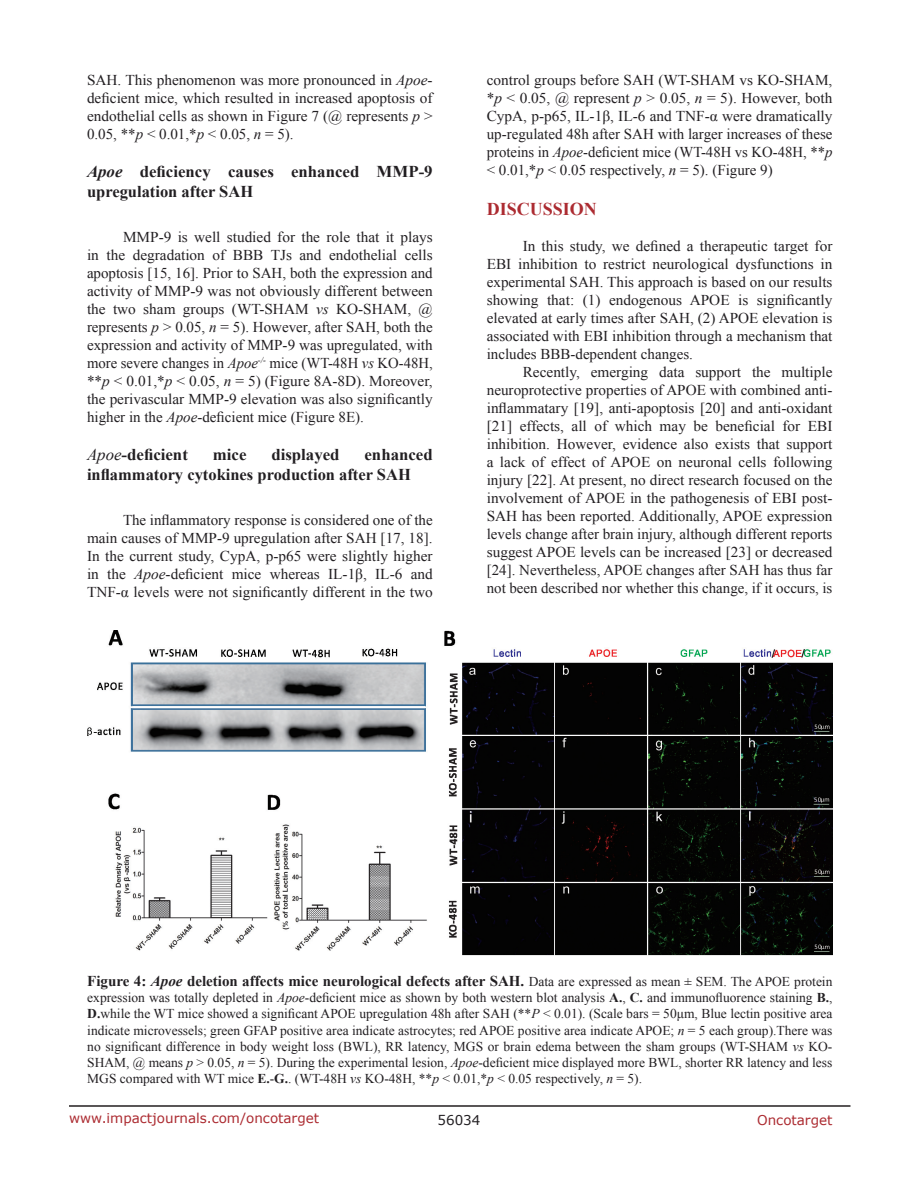
<style>
.page{position:relative;width:918px;height:1188px;background:#fff}
.page>*{position:absolute;margin:0;border:0;box-sizing:border-box;transform-origin:0 0}
.Heading{font:700 18px "Times New Roman";color:#ac2b31}
.SubHeading{font:700 16.5px/19.8px "Times New Roman";color:#221f22}
.BodyText{font:15px/18px "Times New Roman";color:#221f22;text-align:justify}
.FigureText{font:700 15px "Times New Roman";color:#221f22}
.FigureText-2{font:13.5px/16.2px "Times New Roman";color:#221f22;text-align:justify}
.t1{font:13.5px "Verdana";color:#ac2b31}
.t2{font:13.5px "Verdana";color:#221f22}
.s1{font-style:italic}
.s2{font-weight:400;font-style:italic}
.s3{font-weight:400;font-size:13.5px}
.s4{font-weight:700}
</style>
<div class="page">
<hr style="left:69px;top:1105px;width:781px;height:2px;background:#231f20">
<img style="left:87px;top:630px;width:745px;height:326px">
<p class="BodyText" style="left:87px;top:71px;width:347px">SAH. This phenomenon was more pronounced in <span class="s1">Apoe&shy;</span>deficient mice, which resulted in increased apoptosis of endothelial cells as shown in Figure 7 (@ represents <span class="s1">p</span> &gt; 0.05, **<span class="s1">p</span> &lt; 0.01,*<span class="s1">p</span> &lt; 0.05, <span class="s1">n</span> = 5).</p>
<p class="SubHeading" style="left:87px;top:161px;width:347px"><span class="s1">Apoe</span> deficiency causes enhanced MMP-9 upregulation after SAH</p>
<p class="BodyText" style="left:87px;top:228px;width:347px;text-indent:36px">MMP-9 is well studied for the role that it plays in the degradation of BBB TJs and endothelial cells apoptosis [15, 16]. Prior to SAH, both the expression and activity of MMP-9 was not obviously different between the two sham groups (WT-SHAM <span class="s1">vs</span> KO-SHAM, @ represents <span class="s1">p</span> &gt; 0.05, <span class="s1">n</span> = 5). However, after SAH, both the expression and activity of MMP-9 was upregulated, with more severe changes in <span class="s1">Apoe</span><sup>-/-</sup> mice (WT-48H <span class="s1">vs</span> KO-48H, **<span class="s1">p</span> &lt; 0.01,*<span class="s1">p</span> &lt; 0.05, <span class="s1">n</span> = 5) (Figure 8A-8D). Moreover, the perivascular MMP-9 elevation was also significantly higher in the <span class="s1">Apoe</span>-deficient mice (Figure 8E).</p>
<p class="SubHeading" style="left:87px;top:444px;width:102px"><span class="s2">Apoe</span>-deficient</p>
<p class="SubHeading" style="left:213px;top:444px;width:35px">mice</p>
<p class="SubHeading" style="left:271px;top:444px;width:70px">displayed</p>
<p class="SubHeading" style="left:87px;top:444px;width:347px;text-indent:278px">enhanced inflammatory cytokines production after SAH</p>
<p class="BodyText" style="left:87px;top:510px;width:347px;text-indent:36px">The inflammatory response is considered one of the main causes of MMP-9 upregulation after SAH [17, 18].<br>In the current study, CypA, p-p65 were slightly higher in the <span class="s1">Apoe</span>-deficient mice whereas IL-1β, IL-6 and TNF-α levels were not significantly different in the two</p>
<p class="BodyText" style="left:487px;top:71px;width:347px">control groups before SAH (WT-SHAM vs KO-SHAM, *<span class="s1">p</span> &lt; 0.05, @ represent <span class="s1">p</span> &gt; 0.05, <span class="s1">n</span> = 5). However, both CypA, p-p65, IL-1β, IL-6 and TNF-α were dramatically up-regulated 48h after SAH with larger increases of these proteins in <span class="s1">Apoe</span>-deficient mice (WT-48H vs KO-48H, **<span class="s1">p </span>&lt; 0.01,*<span class="s1">p</span> &lt; 0.05 respectively, <span class="s1">n</span> = 5). (Figure 9)</p>
<p class="Heading" style="left:487px;top:197px;width:112px">DISCUSSION</p>
<p class="BodyText" style="left:487px;top:237px;width:347px;text-indent:36px">In this study, we defined a therapeutic target for EBI inhibition to restrict neurological dysfunctions in experimental SAH. This approach is based on our results showing that: (1) endogenous APOE is significantly elevated at early times after SAH, (2) APOE elevation is associated with EBI inhibition through a mechanism that includes BBB-dependent changes.</p>
<p class="BodyText" style="left:487px;top:363px;width:347px;text-indent:36px">Recently, emerging data support the multiple neuroprotective properties of APOE with combined anti&shy;inflammatary [19], anti-apoptosis [20] and anti-oxidant [21] effects, all of which may be beneficial for EBI inhibition. However, evidence also exists that support a lack of effect of APOE on neuronal cells following injury [22]. At present, no direct research focused on the involvement of APOE in the pathogenesis of EBI post-SAH has been reported. Additionally, APOE expression levels change after brain injury, although different reports suggest APOE levels can be increased [23] or decreased [24]. Nevertheless, APOE changes after SAH has thus far not been described nor whether this change, if it occurs, is</p>
<p class="FigureText" style="left:87px;top:971px;width:747px">Figure 4: <span class="s1">Apoe</span> deletion affects mice neurological defects after SAH. <span class="s3">Data are expressed as mean ± SEM. The APOE protein</span></p>
<p class="FigureText-2" style="left:87px;top:989px;width:747px">expression was totally depleted in <span class="s1">Apoe</span>-deficient mice as shown by both western blot analysis <span class="s4">A.</span>, <span class="s4">C.</span> and immunofluorence staining <span class="s4">B.</span>, <span class="s4">D.</span>while the WT mice showed a significant APOE upregulation 48h after SAH (**<span class="s1">P</span> &lt; 0.01). (Scale bars = 50μm, Blue lectin positive area indicate microvessels; green GFAP positive area indicate astrocytes; red APOE positive area indicate APOE; <span class="s1">n</span> = 5 each group).There was no significant difference in body weight loss (BWL), RR latency, MGS or brain edema between the sham groups (WT-SHAM <span class="s1">vs</span> KO-SHAM, @ means <span class="s1">p</span> &gt; 0.05, <span class="s1">n</span> = 5). During the experimental lesion, <span class="s1">Apoe</span>-deficient mice displayed more BWL, shorter RR latency and less MGS compared with WT mice <span class="s4">E.</span>-<span class="s4">G.</span>. (WT-48H <span class="s1">vs</span> KO-48H, **<span class="s1">p</span> &lt; 0.01,*<span class="s1">p</span> &lt; 0.05 respectively, <span class="s1">n</span> = 5).</p>
<p class="t1" style="left:69px;top:1109px;width:252px">www.impactjournals.com/oncotarget</p>
<p class="t2" style="left:438px;top:1111px;width:44px">56034</p>
<p class="t1" style="left:757px;top:1111px;width:77px">Oncotarget</p>
</div>
